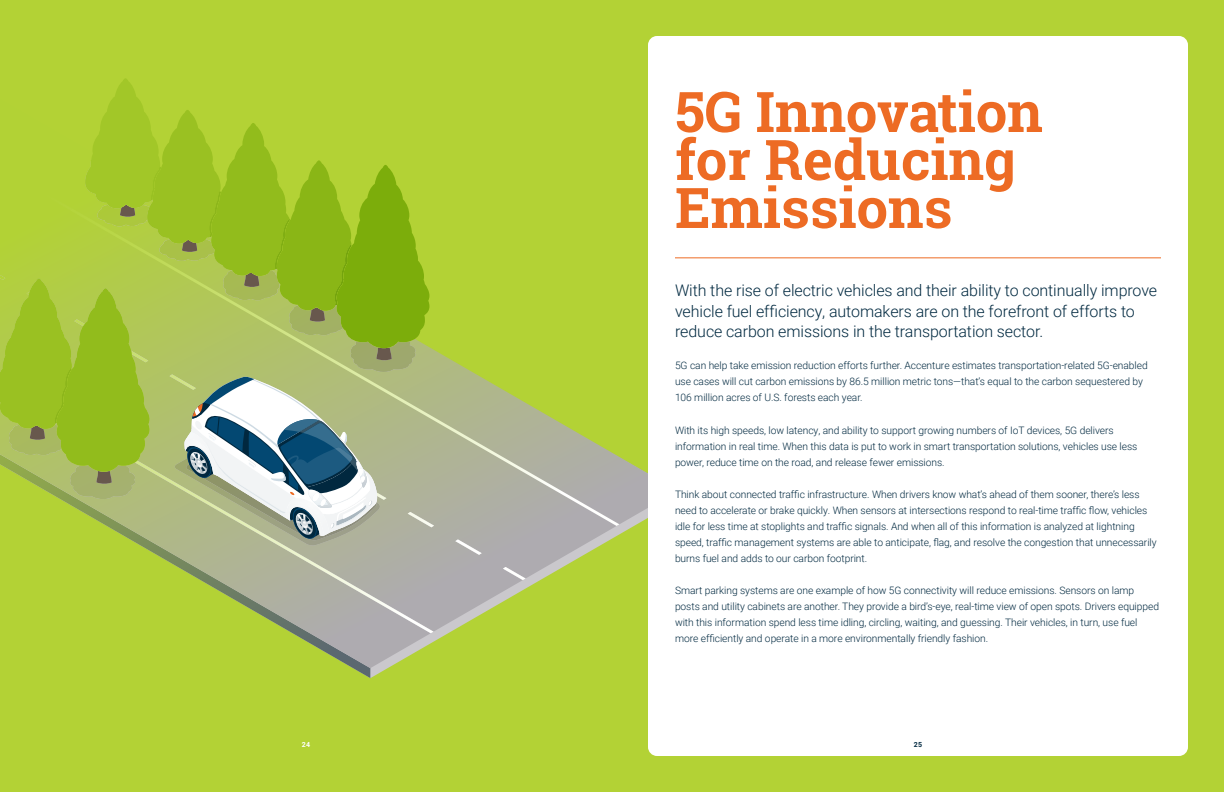
<style>
.page{position:relative;width:1224px;height:792px;background:#b3d235}
.page>*{position:absolute;margin:0;border:0;box-sizing:border-box;transform-origin:0 0}
.t1{font:700 56px/48px "Roboto Slab";color:#ed6b24}
.t2{font:300 16px/20.5px "Roboto";letter-spacing:-.005em;color:#002940}
.t3{font:300 10.2px/16px "Roboto";letter-spacing:-.005em;color:#002940}
.t4{font:700 7px "Roboto";color:#fff}
.t5{font:700 7px "Roboto";color:#002940}
</style>
<div class="page">
<svg style="left:370px;top:632px;width:80px;height:46px"></svg>
<svg style="left:292px;top:633px;width:78px;height:45px"></svg>
<svg style="left:434px;top:457px;width:214px;height:175px"></svg>
<svg style="left:526px;top:403px;width:93px;height:123px"></svg>
<svg style="left:200px;top:580px;width:234px;height:53px"></svg>
<svg style="left:140px;top:348px;width:386px;height:232px;background:#afb591"></svg>
<svg style="left:0;top:78px;width:430px;height:467px"></svg>
<div style="left:648px;top:36px;width:540px;height:720px;background:#fff;border-radius:9px"></div>
<hr style="left:675px;top:258px;width:486px;height:1px;background:#ed6b24">
<h1 class="t1" style="left:675px;top:87px;width:369px">5G Innovation for Reducing<br>Emissions</h1>
<h2 class="t2" style="left:675px;top:280px;width:484px">With the rise of electric vehicles and their ability to continually improve vehicle fuel efficiency, automakers are on the forefront of efforts to reduce carbon emissions in the transportation sector.</h2>
<p class="t3" style="left:675px;top:357px;width:474px">5G can help take emission reduction efforts further. Accenture estimates transportation-related 5G-enabled use cases will cut carbon emissions by 86.5 million metric tons—that’s equal to the carbon sequestered by<br>106 million acres of U.S. forests each year.</p>
<p class="t3" style="left:675px;top:422px;width:464px">With its high speeds, low latency, and ability to support growing numbers of IoT devices, 5G delivers information in real time. When this data is put to work in smart transportation solutions, vehicles use less power, reduce time on the road, and release fewer emissions.</p>
<p class="t3" style="left:675px;top:486px;width:483px">Think about connected traffic infrastructure. When drivers know what’s ahead of them sooner, there’s less need to accelerate or brake quickly. When sensors at intersections respond to real-time traffic flow, vehicles idle for less time at stoplights and traffic signals. And when all of this information is analyzed at lightning speed, traffic management systems are able to anticipate, flag, and resolve the congestion that unnecessarily burns fuel and adds to our carbon footprint.</p>
<p class="t3" style="left:675px;top:582px;width:486px">Smart parking systems are one example of how 5G connectivity will reduce emissions. Sensors on lamp posts and utility cabinets are another. They provide a bird’s-eye, real-time view of open spots. Drivers equipped with this information spend less time idling, circling, waiting, and guessing. Their vehicles, in turn, use fuel more efficiently and operate in a more environmentally friendly fashion.</p>
<p class="t4" style="left:302px;top:740px;width:10px">24</p>
<p class="t5" style="left:914px;top:740px;width:10px">25</p>
</div>
